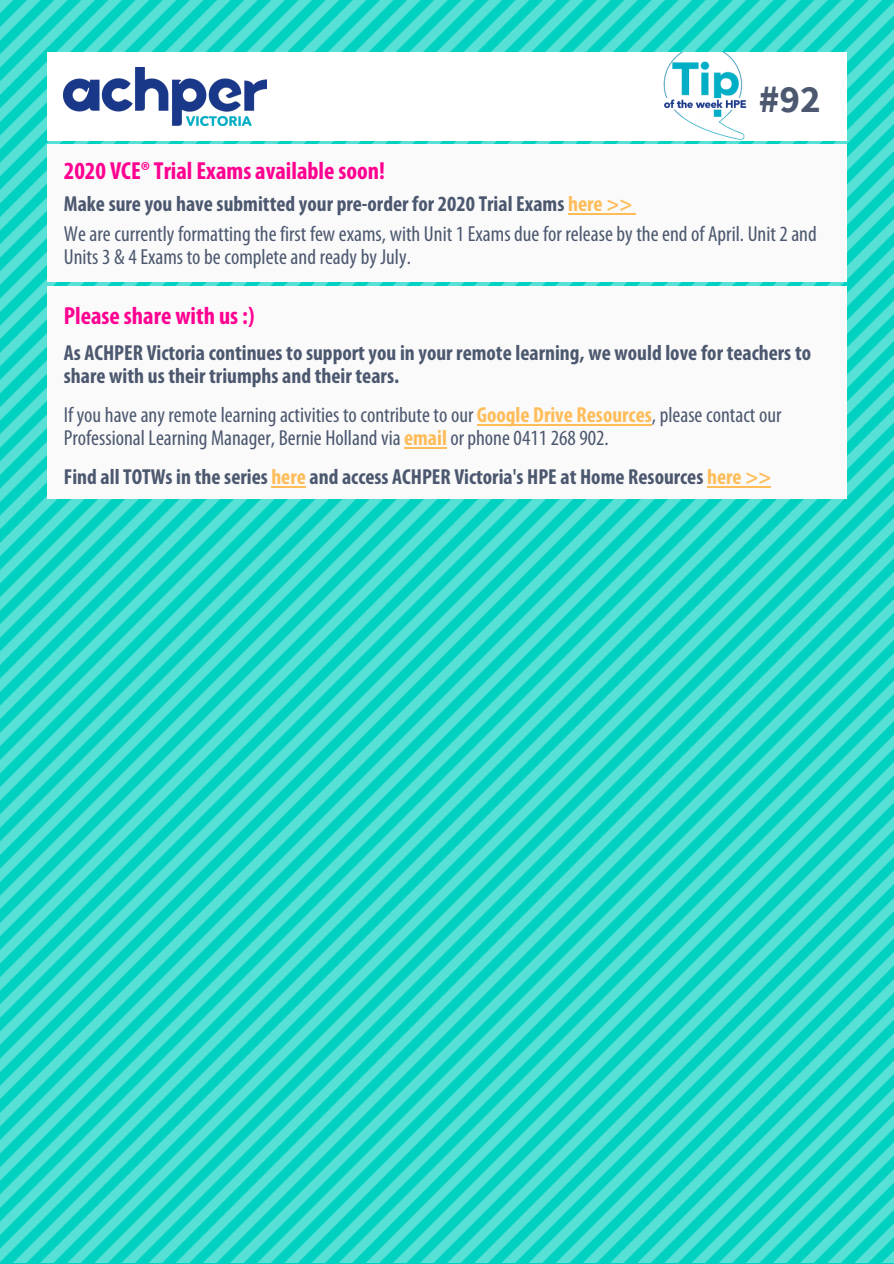
<style>
.page{position:relative;width:894px;height:1264px;background:#fff}
.page>*{position:absolute;margin:0;border:0;box-sizing:border-box;transform-origin:0 0}
.t1{font:700 39px "Source Sans Pro";color:#4c586f}
.t2{font:700 condensed 24.75px "Myriad Pro";color:#ff0091}
.t3{font:condensed 21.75px/30px "Myriad Pro";color:#4c586f}
.t4{font:700 condensed 21.75px/23.5px "Myriad Pro";color:#4c586f}
.s1{font-style:inherit}
.s2{font-weight:700}
.s3{font-weight:700;color:#ffbd59}
.s4{color:#ffbd59}
</style>
<div class="page">
<img style="left:1px;top:0;width:892px;height:1262px">
<div style="left:47px;top:52px;width:799px;height:89px;background:#fff"></div>
<div style="left:47px;top:144px;width:799px;height:138px;background:#fafafa"></div>
<img style="left:64px;top:67px;width:202px;height:59px">
<img style="left:663px;top:52px;width:83px;height:88px">
<div style="left:47px;top:287px;width:799px;height:212px;background:#fafafa"></div>
<hr style="left:568px;top:213px;width:67px;height:1px;background:#ffbd59">
<hr style="left:707px;top:486px;width:63px;height:1px;background:#ffbd59">
<hr style="left:271px;top:486px;width:34px;height:1px;background:#ffbd59">
<hr style="left:404px;top:448px;width:42px;height:1px;background:#ffbd59">
<hr style="left:477px;top:424px;width:174px;height:1px;background:#ffbd59">
<h1 class="t1" style="left:758px;top:73px;width:63px">#9<span class="s1">2</span></h1>
<p class="t2" style="left:64px;top:155px;width:322px">2020 VCE® Trial Exams available soon!</p>
<p class="t3" style="left:64px;top:188px;width:754px"><span class="s2">Make sure you have submitted your pre-order for 2020 Trial Exams</span> <span class="s3">here &gt;&gt;<br></span>We are currently formatting the first few exams, with Unit 1 Exams due for release by the end of April. Unit 2 and</p>
<p class="t3" style="left:64px;top:242px;width:348px">Units 3 &amp; 4 Exams to be complete and ready by July.</p>
<p class="t2" style="left:64px;top:300px;width:192px">Please share with us :)</p>
<p class="t4" style="left:64px;top:340px;width:748px">As ACHPER Victoria continues to support you in your remote learning, we would love for teachers to share with us their triumphs and their tears.</p>
<p class="t3" style="left:64px;top:402px;width:718px;line-height:23.5px">If you have any remote learning activities to contribute to our <span class="s3">Google Drive Resources</span>, please contact our<br>Professional Learning Manager, Bernie Holland via <span class="s3">email</span> or phone 0411 268 902.</p>
<p class="t4" style="left:64px;top:464px;width:708px">Find all TOTWs in the series <span class="s4">here</span> and access ACHPER Victoria's HPE at Home Resources <span class="s4">here &gt;&gt;</span></p>
</div>
